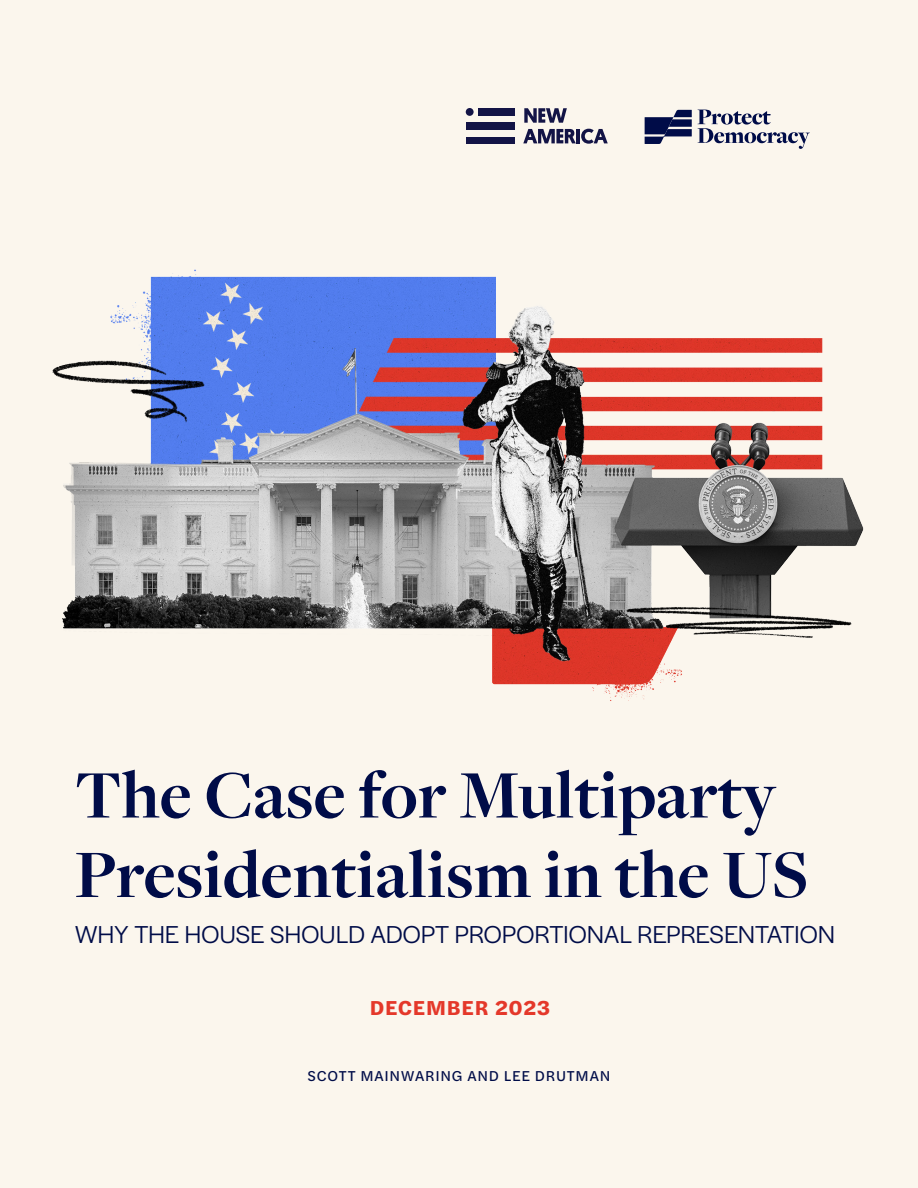
<style>
.page{position:relative;width:918px;height:1188px;background:#fbf6ed}
.page>*{position:absolute;margin:0;border:0;box-sizing:border-box;transform-origin:0 0}
.t1{font:700 70.5px/79.5px "Freight Disp Pro";color:#000c48}
.t2{font:25.5px "Halyard Display";letter-spacing:.005em;color:#000c48}
.t3{font:700 21px "Halyard Text";letter-spacing:.04em;color:#e4382a}
.t4{font:15px "Halyard Text";letter-spacing:.05em;color:#000c48}
</style>
<div class="page">
<img style="left:52px;top:269px;width:812px;height:432px">
<svg style="left:698px;top:110px;width:112px;height:39px"></svg>
<svg style="left:645px;top:110px;width:47px;height:34px"></svg>
<svg style="left:524px;top:108px;width:43px;height:15px"></svg>
<svg style="left:523px;top:129px;width:85px;height:15px"></svg>
<div style="left:466px;top:137px;width:49px;height:6px;background:#131446"></div>
<div style="left:466px;top:122px;width:49px;height:8px;background:#131446"></div>
<div style="left:478px;top:108px;width:37px;height:7px;background:#131446"></div>
<div style="left:466px;top:108px;width:8px;height:8px;background:#131446;border-radius:50%"></div>
<p class="t1" style="left:75px;top:754px;width:735px">The Case for Multiparty<br>Presidentialism in the US</p>
<p class="t2" style="left:75px;top:916px;width:761px">WHY THE HOUSE SHOULD ADOPT PROPORTIONAL REPRESENTATION</p>
<p class="t3" style="left:370px;top:992px;width:182px">DECEMBER 2023</p>
<p class="t4" style="left:308px;top:1065px;width:304px">SCOTT MAINWARING AND LEE DRUTMAN</p>
</div>
